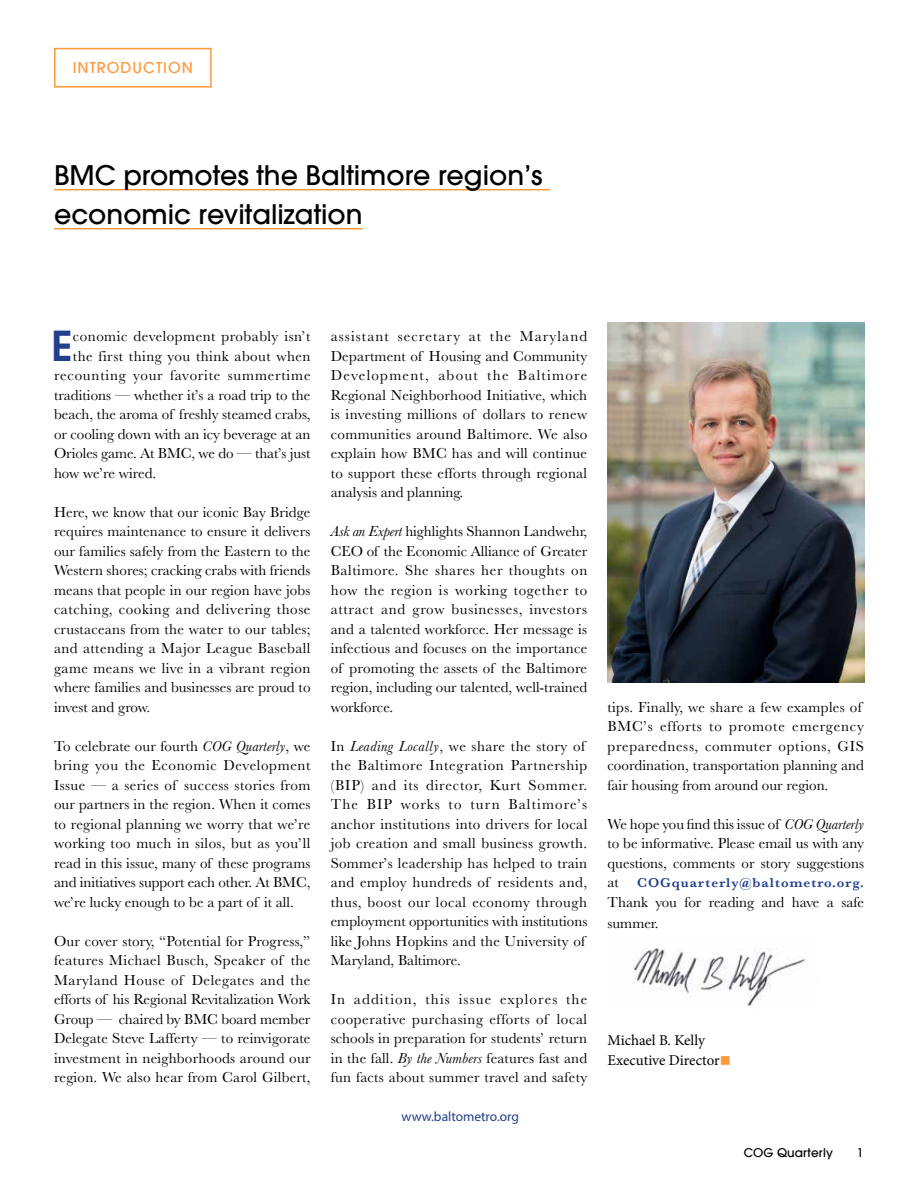
<style>
.page{position:relative;width:918px;height:1188px;background:#fff}
.page>*{position:absolute;margin:0;border:0;box-sizing:border-box;transform-origin:0 0}
.t1{font:600 41.4px "Avant Garde LT";color:#223f8c}
.t2{font:500 27px/39px "Avant Garde LT";color:#000}
.t3{font:15px/19.5px "Baskerville";letter-spacing:.015em;color:#000;text-align:justify}
.t4{font:15px "Baskerville";letter-spacing:-.005em;color:#000}
.t5{font:15px "Baskerville";letter-spacing:.055em;color:#000}
.t6{font:15px/19.5px "Minion Pro";letter-spacing:-.005em;color:#000}
.t7{font:15px "Baskerville";letter-spacing:.035em;color:#000}
.t8{font:500 15px "Avant Garde LT";letter-spacing:.07em;color:#ff993e}
.t9{font:600 13.5px "Baskerville";letter-spacing:.075em;color:#223f8c}
.t10{font:13.5px "Myriad Pro";color:#223f8c}
.t11{font:500 12px "Avant Garde LT";letter-spacing:.01em;color:#000}
.s1{font-style:italic}
.s2{font-weight:400;font-size:15px;color:#000}
.s3{color:#ff993e}
</style>
<div class="page">
<div style="left:54px;top:48px;width:158px;height:40px;border:2px solid #ff993e"></div>
<hr style="left:54px;top:189px;width:496px;height:1px;background:#ff993e">
<hr style="left:54px;top:228px;width:309px;height:1px;background:#ff993e">
<img style="left:608px;top:323px;width:257px;height:360px">
<img style="left:633px;top:948px;width:173px;height:61px">
<p class="t8" style="left:73px;top:59px;width:122px">INTRODUCTION</p>
<h2 class="t2" style="left:54px;top:156px;width:490px">BMC promotes the Baltimore region’s economic revitalization</h2>
<h1 class="t1" style="left:51px;top:318px;width:23px">E</h1>
<p class="t7" style="left:73px;top:327px;width:239px">conomic development probably isn’t</p>
<p class="t3" style="left:73px;top:346px;width:239px">the first thing you think about when</p>
<p class="t5" style="left:54px;top:366px;width:258px">recounting your favorite summertime</p>
<p class="t3" style="left:54px;top:385px;width:258px">traditions — whether it’s a road trip to the</p>
<p class="t3" style="left:54px;top:405px;width:258px">beach, the aroma of freshly steamed crabs,</p>
<p class="t3" style="left:54px;top:424px;width:258px">or cooling down with an icy beverage at an</p>
<p class="t4" style="left:54px;top:444px;width:258px">Orioles game. At BMC, we do — that’s just</p>
<p class="t4" style="left:54px;top:463px;width:104px">how we’re wired.</p>
<p class="t3" style="left:54px;top:502px;width:258px">Here, we know that our iconic Bay Bridge requires maintenance to ensure it delivers our families safely from the Eastern to the Western shores; cracking crabs with friends means that people in our region have jobs catching, cooking and delivering those crustaceans from the water to our tables; and attending a Major League Baseball game means we live in a vibrant region where families and businesses are proud to invest and grow.</p>
<p class="t3" style="left:54px;top:736px;width:258px">To celebrate our fourth <span class="s1">COG Quarterly</span>, we bring you the Economic Development Issue — a series of success stories from our partners in the region. When it comes to regional planning we worry that we’re working too much in silos, but as you’ll read in this issue, many of these programs and initiatives support each other. At BMC, we’re lucky enough to be a part of it all.</p>
<p class="t3" style="left:54px;top:931px;width:258px">Our cover story, “Potential for Progress,” features Michael Busch, Speaker of the Maryland House of Delegates and the efforts of his Regional Revitalization Work Group — chaired by BMC board member Delegate Steve Lafferty — to reinvigorate investment in neighborhoods around our region. We also hear from Carol Gilbert,</p>
<p class="t3" style="left:331px;top:327px;width:258px">assistant secretary at the Maryland Department of Housing and Community Development, about the Baltimore Regional Neighborhood Initiative, which is investing millions of dollars to renew communities around Baltimore. We also explain how BMC has and will continue to support these efforts through regional analysis and planning.</p>
<p class="t3" style="left:331px;top:522px;width:258px"><span class="s1">Ask an Expert</span> highlights Shannon Landwehr, CEO of the Economic Alliance of Greater Baltimore. She shares her thoughts on how the region is working together to attract and grow businesses, investors and a talented workforce. Her message is infectious and focuses on the importance of promoting the assets of the Baltimore region, including our talented, well-trained workforce.</p>
<p class="t3" style="left:331px;top:736px;width:258px;text-align:left">In <span class="s1">Leading Locally</span>, we share the story of the Baltimore Integration Partnership (BIP) and its director, Kurt Sommer.<br>The BIP works to turn Baltimore’s anchor institutions into drivers for local job creation and small business growth.<br>Sommer’s leadership has helped to train and employ hundreds of residents and, thus, boost our local economy through employment opportunities with institutions like Johns Hopkins and the University of Maryland, Baltimore.</p>
<p class="t3" style="left:331px;top:990px;width:258px">In addition, this issue explores the cooperative purchasing efforts of local schools in preparation for students’ return in the fall. <span class="s1">By the Numbers</span> features fast and fun facts about summer travel and safety</p>
<p class="t10" style="left:402px;top:1108px;width:119px">www.baltometro.org</p>
<p class="t3" style="left:608px;top:697px;width:258px;text-align:left">tips. Finally, we share a few examples of BMC’s efforts to promote emergency preparedness, commuter options, GIS coordination, transportation planning and fair housing from around our region.</p>
<p class="t3" style="left:608px;top:814px;width:258px">We hope you find this issue of <span class="s1">COG Quarterly </span>to be informative. Please email us with any questions, comments or story suggestions</p>
<p class="t9" style="left:608px;top:873px;width:258px"><span class="s2">at</span> COGquarterly@baltometro.org.</p>
<p class="t3" style="left:608px;top:891px;width:258px;line-height:21.6px">Thank you for reading and have a safe summer.</p>
<p class="t6" style="left:608px;top:1031px;width:125px">Michael B. Kelly<br>Executive Director<span class="s3">■</span></p>
<p class="t11" style="left:744px;top:1145px;width:91px">COG Quarterly</p>
<p class="t11" style="left:857px;top:1145px;width:8px">1</p>
</div>
